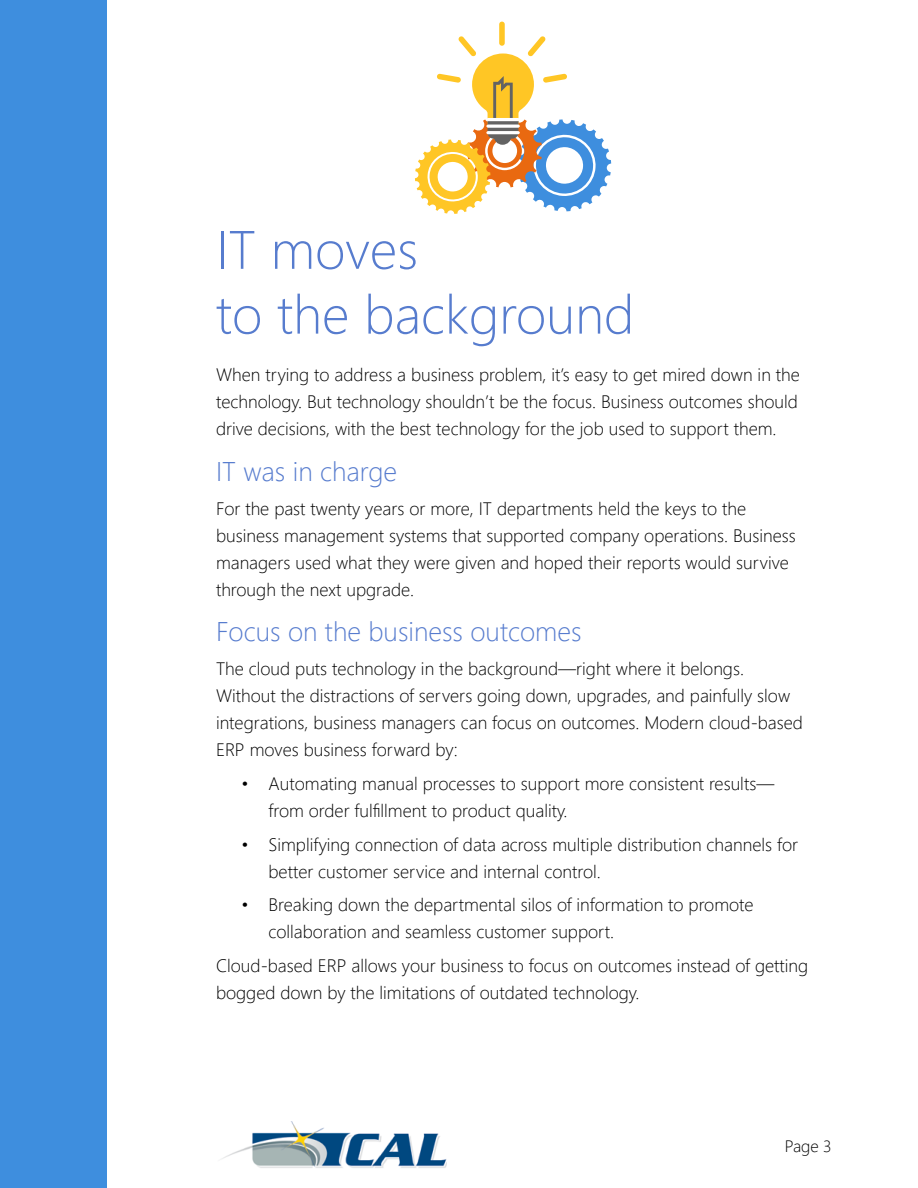
<style>
.page{position:relative;width:918px;height:1188px;background:#fff}
.page>*{position:absolute;margin:0;border:0;box-sizing:border-box;transform-origin:0 0}
.t1{font:300 54px/64.8px "Segoe UI";color:#577cce}
.t2{font:300 27px "Segoe UI";color:#577cce}
.t3{font:300 18px/27px "Segoe UI";color:#000}
.t4{font:300 16.5px "Segoe UI";color:#000}
</style>
<div class="page">
<img style="left:222px;top:1121px;width:225px;height:47px">
<div style="left:0;top:0;width:107px;height:1188px;background:#3e8ede"></div>
<svg style="left:415px;top:36px;width:196px;height:178px"></svg>
<div style="left:499px;top:22px;width:6px;height:24px;background:#ffc625;border-radius:3px"></div>
<h1 class="t1" style="left:216px;top:215px;width:420px">IT moves<br>to the background</h1>
<p class="t3" style="left:216px;top:360px;width:585px;text-align:justify">When trying to address a business problem, it’s easy to get mired down in the technology. But technology shouldn’t be the focus. Business outcomes should drive decisions, with the best technology for the job used to support them.</p>
<h2 class="t2" style="left:216px;top:449px;width:183px">IT was in charge</h2>
<p class="t3" style="left:216px;top:494px;width:581px">For the past twenty years or more, IT departments held the keys to the business management systems that supported company operations. Business managers used what they were given and hoped their reports would survive through the next upgrade.</p>
<h2 class="t2" style="left:216px;top:610px;width:367px">Focus on the business outcomes</h2>
<p class="t3" style="left:216px;top:654px;width:588px">The cloud puts technology in the background—right where it belongs.<br>Without the distractions of servers going down, upgrades, and painfully slow integrations, business managers can focus on outcomes. Modern cloud-based ERP moves business forward by:</p>
<p class="t3" style="left:269px;top:769px;width:507px;text-indent:-27px">• Automating manual processes to support more consistent results— from order fulfillment to product quality.</p>
<p class="t3" style="left:269px;top:830px;width:531px;text-indent:-27px">• Simplifying connection of data across multiple distribution channels for better customer service and internal control.</p>
<p class="t3" style="left:269px;top:891px;width:487px;text-indent:-27px">• Breaking down the departmental silos of information to promote collaboration and seamless customer support.</p>
<p class="t3" style="left:216px;top:951px;width:594px">Cloud-based ERP allows your business to focus on outcomes instead of getting bogged down by the limitations of outdated technology.</p>
<p class="t4" style="left:785px;top:1133px;width:48px">Page 3</p>
</div>
